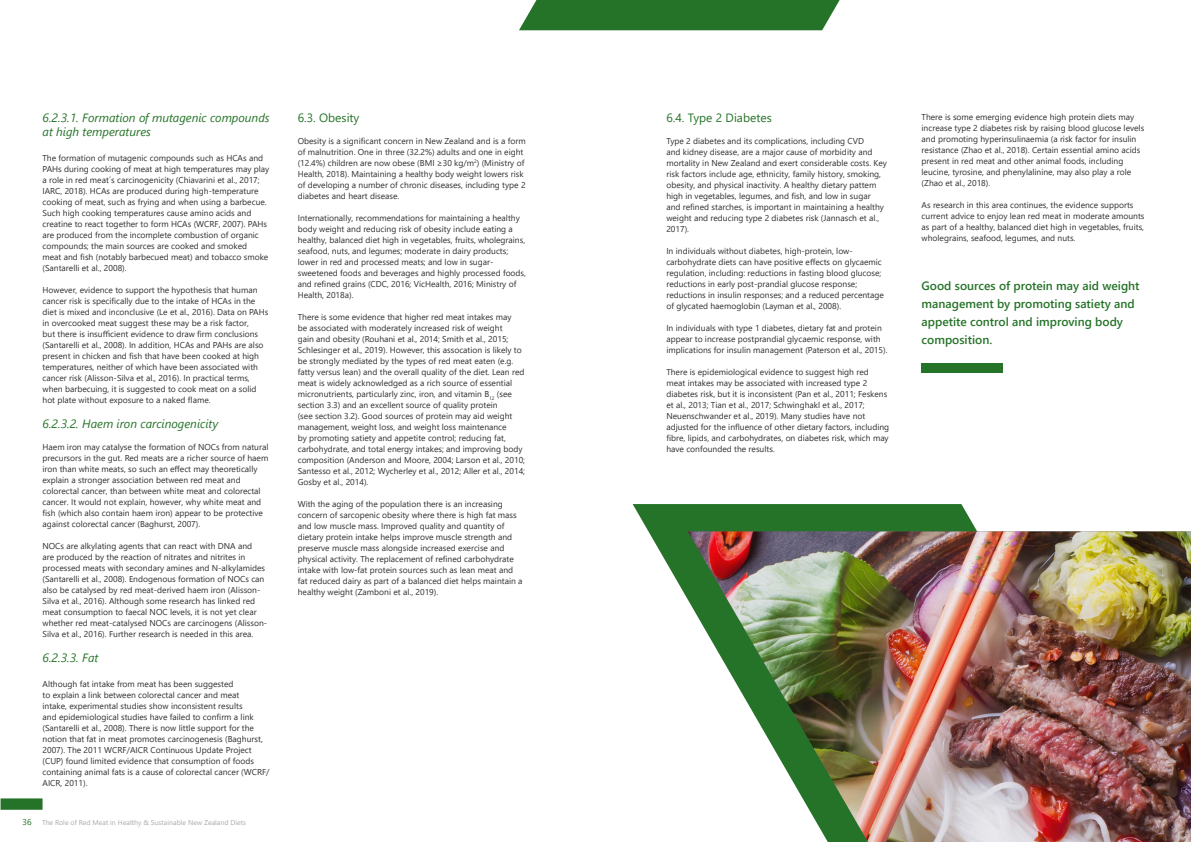
<style>
.page{position:relative;width:1191px;height:842px;background:#fff}
.page>*{position:absolute;margin:0;border:0;box-sizing:border-box;transform-origin:0 0}
.quote-white{font:600 12px/18px "Segoe UI";color:#257328}
.sub_title_-_italic{font:italic 12px/14px "Segoe UI";color:#257328}
.sub_title{font:12px "Segoe UI";color:#257328}
.body_text{font:8.5px/11px "Segoe UI";color:#312f30}
.t1{font:7px "Segoe UI";color:#a8a9ad}
.s1{font-size:8.5px;color:#257328}
</style>
<div class="page">
<div style="left:1px;top:798px;width:42px;height:12px;background:#257328"></div>
<svg style="left:632px;top:504px;width:345px;height:96px;fill:#257328"></svg>
<img style="left:688px;top:531px;width:503px;height:311px">
<div style="left:519px;top:0;width:320px;height:30px;background:#257328"></div>
<div style="left:921px;top:364px;width:81px;height:9px;background:#257328"></div>
<p class="sub_title_-_italic" style="left:43px;top:109px;width:228px">6.2.3.1. Formation of mutagenic compounds at high temperatures</p>
<p class="body_text" style="left:43px;top:152px;width:228px">The formation of mutagenic compounds such as HCAs and PAHs during cooking of meat at high temperatures may play a role in red meat´s carcinogenicity (Chiavarini et al., 2017; IARC, 2018). HCAs are produced during high-temperature cooking of meat, such as frying and when using a barbecue.<br>Such high cooking temperatures cause amino acids and creatine to react together to form HCAs (WCRF, 2007). PAHs are produced from the incomplete combustion of organic compounds; the main sources are cooked and smoked<br>meat and fish (notably barbecued meat) and tobacco smoke (Santarelli et al., 2008).</p>
<p class="body_text" style="left:43px;top:284px;width:227px">However, evidence to support the hypothesis that human cancer risk is specifically due to the intake of HCAs in the diet is mixed and inconclusive (Le et al., 2016). Data on PAHs in overcooked meat suggest these may be a risk factor,<br>but there is insufficient evidence to draw firm conclusions (Santarelli et al., 2008). In addition, HCAs and PAHs are also present in chicken and fish that have been cooked at high temperatures, neither of which have been associated with cancer risk (Alisson-Silva et al., 2016). In practical terms, when barbecuing, it is suggested to cook meat on a solid hot plate without exposure to a naked flame.</p>
<p class="sub_title_-_italic" style="left:43px;top:415px;width:177px">6.2.3.2. Haem iron carcinogenicity</p>
<p class="body_text" style="left:43px;top:441px;width:227px">Haem iron may catalyse the formation of NOCs from natural precursors in the gut. Red meats are a richer source of haem iron than white meats, so such an effect may theoretically explain a stronger association between red meat and colorectal cancer, than between white meat and colorectal cancer. It would not explain, however, why white meat and fish (which also contain haem iron) appear to be protective against colorectal cancer (Baghurst, 2007).</p>
<p class="body_text" style="left:43px;top:540px;width:226px">NOCs are alkylating agents that can react with DNA and<br>are produced by the reaction of nitrates and nitrites in processed meats with secondary amines and N-alkylamides (Santarelli et al., 2008). Endogenous formation of NOCs can also be catalysed by red meat-derived haem iron (Alisson-Silva et al., 2016). Although some research has linked red meat consumption to faecal NOC levels, it is not yet clear whether red meat-catalysed NOCs are carcinogens (Alisson-Silva et al., 2016). Further research is needed in this area.</p>
<p class="sub_title_-_italic" style="left:43px;top:649px;width:57px">6.2.3.3. Fat</p>
<p class="body_text" style="left:43px;top:678px;width:228px">Although fat intake from meat has been suggested<br>to explain a link between colorectal cancer and meat<br>intake, experimental studies show inconsistent results<br>and epidemiological studies have failed to confirm a link (Santarelli et al., 2008). There is now little support for the notion that fat in meat promotes carcinogenesis (Baghurst, 2007). The 2011 WCRF/AICR Continuous Update Project (CUP) found limited evidence that consumption of foods containing animal fats is a cause of colorectal cancer (WCRF/ AICR, 2011).</p>
<p class="t1" style="left:23px;top:816px;width:225px"><span class="s1">36</span> The Role of Red Meat in Healthy &amp; Sustainable New Zealand Diets</p>
<p class="sub_title" style="left:298px;top:107px;width:63px">6.3. Obesity</p>
<p class="body_text" style="left:298px;top:135px;width:229px">Obesity is a significant concern in New Zealand and is a form of malnutrition. One in three (32.2%) adults and one in eight (12.4%) children are now obese (BMI ≥30 kg/m<sup>2</sup>) (Ministry of Health, 2018). Maintaining a healthy body weight lowers risk of developing a number of chronic diseases, including type 2 diabetes and heart disease.</p>
<p class="body_text" style="left:298px;top:212px;width:230px">Internationally, recommendations for maintaining a healthy body weight and reducing risk of obesity include eating a healthy, balanced diet high in vegetables, fruits, wholegrains, seafood, nuts, and legumes; moderate in dairy products; lower in red and processed meats; and low in sugar&shy;sweetened foods and beverages and highly processed foods, and refined grains (CDC, 2016; VicHealth, 2016; Ministry of Health, 2018a).</p>
<p class="body_text" style="left:298px;top:311px;width:229px">There is some evidence that higher red meat intakes may<br>be associated with moderately increased risk of weight<br>gain and obesity (Rouhani et al., 2014; Smith et al., 2015; Schlesinger et al., 2019). However, this assocation is likely to be strongly mediated by the types of red meat eaten (e.g. fatty versus lean) and the overall quality of the diet. Lean red meat is widely acknowledged as a rich source of essential micronutrients, particularly zinc, iron, and vitamin B<sub>12</sub> (see section 3.3) and an excellent source of quality protein<br>(see section 3.2). Good sources of protein may aid weight management, weight loss, and weight loss maintenance<br>by promoting satiety and appetite control; reducing fat, carbohydrate, and total energy intakes; and improving body composition (Anderson and Moore, 2004; Larson et al., 2010; Santesso et al., 2012; Wycherley et al., 2012; Aller et al., 2014; Gosby et al., 2014).</p>
<p class="body_text" style="left:298px;top:498px;width:226px">With the aging of the population there is an increasing concern of sarcopenic obesity where there is high fat mass and low muscle mass. Improved quality and quantity of dietary protein intake helps improve muscle strength and preserve muscle mass alongside increased exercise and physical activity. The replacement of refined carbohydrate intake with low-fat protein sources such as lean meat and fat reduced dairy as part of a balanced diet helps maintain a healthy weight (Zamboni et al., 2019).</p>
<p class="sub_title" style="left:666px;top:107px;width:107px">6.4. Type 2 Diabetes</p>
<p class="body_text" style="left:666px;top:135px;width:222px">Type 2 diabetes and its complications, including CVD<br>and kidney disease, are a major cause of morbidity and mortality in New Zealand and exert considerable costs. Key risk factors include age, ethnicity, family history, smoking, obesity, and physical inactivity. A healthy dietary pattern high in vegetables, legumes, and fish, and low in sugar and refined starches, is important in maintaining a healthy weight and reducing type 2 diabetes risk (Jannasch et al., 2017).</p>
<p class="body_text" style="left:666px;top:245px;width:219px">In individuals without diabetes, high-protein, low&shy;carbohydrate diets can have positive effects on glycaemic regulation, including: reductions in fasting blood glucose; reductions in early post-prandial glucose response; reductions in insulin responses; and a reduced percentage of glycated haemoglobin (Layman et al., 2008).</p>
<p class="body_text" style="left:666px;top:322px;width:223px">In individuals with type 1 diabetes, dietary fat and protein appear to increase postprandial glycaemic response, with implications for insulin management (Paterson et al., 2015).</p>
<p class="body_text" style="left:666px;top:366px;width:224px">There is epidemiological evidence to suggest high red meat intakes may be associated with increased type 2 diabetes risk, but it is inconsistent (Pan et al., 2011; Feskens et al., 2013; Tian et al., 2017; Schwinghakl et al., 2017; Neuenschwander et al., 2019). Many studies have not adjusted for the influence of other dietary factors, including fibre, lipids, and carbohydrates, on diabetes risk, which may have confounded the results.</p>
<p class="body_text" style="left:921px;top:110px;width:224px">There is some emerging evidence high protein diets may increase type 2 diabetes risk by raising blood glucose levels and promoting hyperinsulinaemia (a risk factor for insulin resistance (Zhao et al., 2018). Certain essential amino acids present in red meat and other animal foods, including leucine, tyrosine, and phenylalinine, may also play a role (Zhao et al., 2018).</p>
<p class="body_text" style="left:921px;top:198px;width:224px">As research in this area continues, the evidence supports current advice to enjoy lean red meat in moderate amounts as part of a healthy, balanced diet high in vegetables, fruits, wholegrains, seafood, legumes, and nuts.</p>
<p class="quote-white" style="left:921px;top:276px;width:219px">Good sources of protein may aid weight management by promoting satiety and appetite control and improving body composition.</p>
</div>
